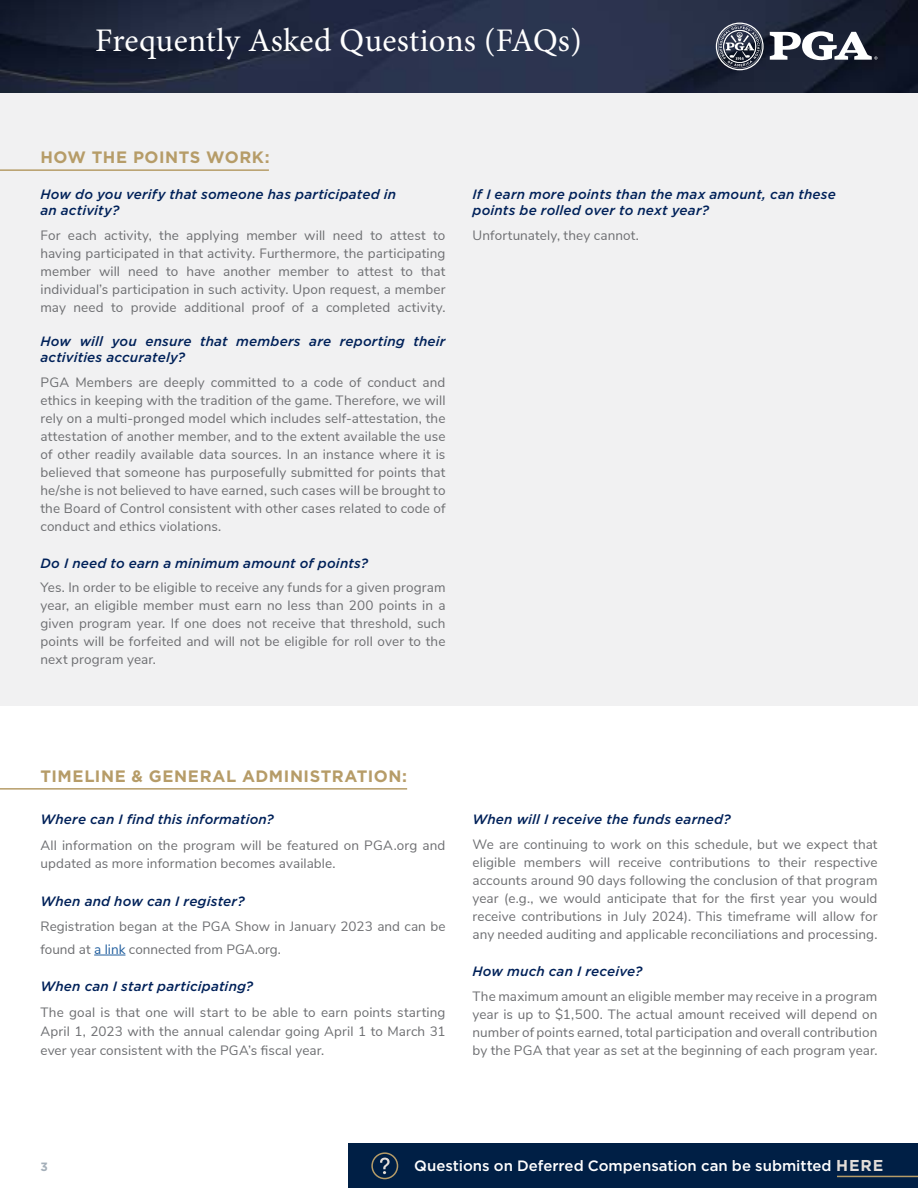
<style>
.page{position:relative;width:918px;height:1188px;background:#fff}
.page>*{position:absolute;margin:0;border:0;box-sizing:border-box;transform-origin:0 0}
.t1{font:33px "Minion Pro";letter-spacing:.005em;color:#fff}
.t2{font:700 16.5px "Gotham";letter-spacing:.035em;color:#b69c68}
.t3{font:500 15px "Gotham";color:#fff}
.t4{font:13.5px/18px "Nunito Sans";letter-spacing:.01em;color:#6d6e71;text-align:justify}
.t5{font:italic 500 13.5px/16.2px "Gotham";letter-spacing:.015em;color:#002159}
.t6{font:700 12px "Gotham";color:#a4afb9}
.s1{color:#215e9e}
.s2{font-weight:700;font-size:15.75px;color:#e2ddd9}
</style>
<div class="page">
<img style="left:0;top:0;width:918px;height:93px">
<div style="left:0;top:93px;width:918px;height:613px;background:#f1f1f2"></div>
<svg style="left:716px;top:23px;width:48px;height:47px;background:#5c6170"></svg>
<svg style="left:770px;top:31px;width:108px;height:29px"></svg>
<div style="left:349px;top:1144px;width:569px;height:44px;background:#001f45"></div>
<hr style="left:837px;top:1176px;width:81px;height:1px;background:#b69c68">
<svg style="left:380px;top:1158px;width:10px;height:16px"></svg>
<div style="left:371px;top:1152px;width:27px;height:27px;border:2px solid #b69c68;border-radius:50%"></div>
<hr style="left:0;top:169px;width:269px;height:2px;background:#b69c68">
<hr style="left:0;top:788px;width:407px;height:2px;background:#b69c68">
<hr style="left:94px;top:955px;width:31px;height:1px;background:#215e9e">
<h1 class="t1" style="left:95px;top:18px;width:488px">Frequently Asked Questions (FAQs)</h1>
<p class="t2" style="left:40px;top:146px;width:231px">HOW THE POINTS WORK:</p>
<p class="t5" style="left:40px;top:186px;width:357px">How do you verify that someone has participated in an activity?</p>
<p class="t4" style="left:40px;top:226px;width:407px">For each activity, the applying member will need to attest to having participated in that activity. Furthermore, the participating member will need to have another member to attest to that individual’s participation in such activity. Upon request, a member may need to provide additional proof of a completed activity.</p>
<p class="t5" style="left:40px;top:333px;width:407px">How will you ensure that members are reporting their activities accurately?</p>
<p class="t4" style="left:40px;top:373px;width:407px">PGA Members are deeply committed to a code of conduct and ethics in keeping with the tradition of the game. Therefore, we will rely on a multi-pronged model which includes self-attestation, the attestation of another member, and to the extent available the use of other readily available data sources. In an instance where it is believed that someone has purposefully submitted for points that he/she is not believed to have earned, such cases will be brought to the Board of Control consistent with other cases related to code of conduct and ethics violations.</p>
<p class="t5" style="left:40px;top:555px;width:329px">Do I need to earn a minimum amount of points?</p>
<p class="t4" style="left:40px;top:578px;width:407px">Yes. In order to be eligible to receive any funds for a given program year, an eligible member must earn no less than 200 points in a given program year. If one does not receive that threshold, such points will be forfeited and will not be eligible for roll over to the next program year.</p>
<p class="t5" style="left:472px;top:186px;width:365px">If I earn more points than the max amount, can these points be rolled over to next year?</p>
<p class="t4" style="left:472px;top:225px;width:168px">Unfortunately, they cannot.</p>
<p class="t2" style="left:40px;top:765px;width:368px">TIMELINE &amp; GENERAL ADMINISTRATION:</p>
<p class="t5" style="left:40px;top:811px;width:235px">Where can I find this information?</p>
<p class="t4" style="left:40px;top:835px;width:407px;line-height:18.9px">All information on the program will be featured on PGA.org and updated as more information becomes available.</p>
<p class="t5" style="left:40px;top:893px;width:206px">When and how can I register?</p>
<p class="t4" style="left:40px;top:915px;width:406px;line-height:22.5px">Registration began at the PGA Show in January 2023 and can be found at <span class="s1">a link</span> connected from PGA.org.</p>
<p class="t5" style="left:40px;top:978px;width:214px">When can I start participating?</p>
<p class="t4" style="left:40px;top:1002px;width:407px;line-height:18.9px">The goal is that one will start to be able to earn points starting April 1, 2023 with the annual calendar going April 1 to March 31 ever year consistent with the PGA’s fiscal year.</p>
<p class="t5" style="left:472px;top:811px;width:260px">When will I receive the funds earned?</p>
<p class="t4" style="left:472px;top:834px;width:407px">We are continuing to work on this schedule, but we expect that eligible members will receive contributions to their respective accounts around 90 days following the conclusion of that program year (e.g., we would anticipate that for the first year you would receive contributions in July 2024). This timeframe will allow for any needed auditing and applicable reconciliations and processing.</p>
<p class="t5" style="left:472px;top:963px;width:171px">How much can I receive?</p>
<p class="t4" style="left:472px;top:986px;width:407px">The maximum amount an eligible member may receive in a program year is up to $1,500. The actual amount received will depend on number of points earned, total participation and overall contribution by the PGA that year as set at the beginning of each program year.</p>
<p class="t6" style="left:40px;top:1158px;width:9px">3</p>
<p class="t3" style="left:414px;top:1156px;width:471px">Questions on Deferred Compensation can be submitted <span class="s2">HERE</span></p>
</div>
